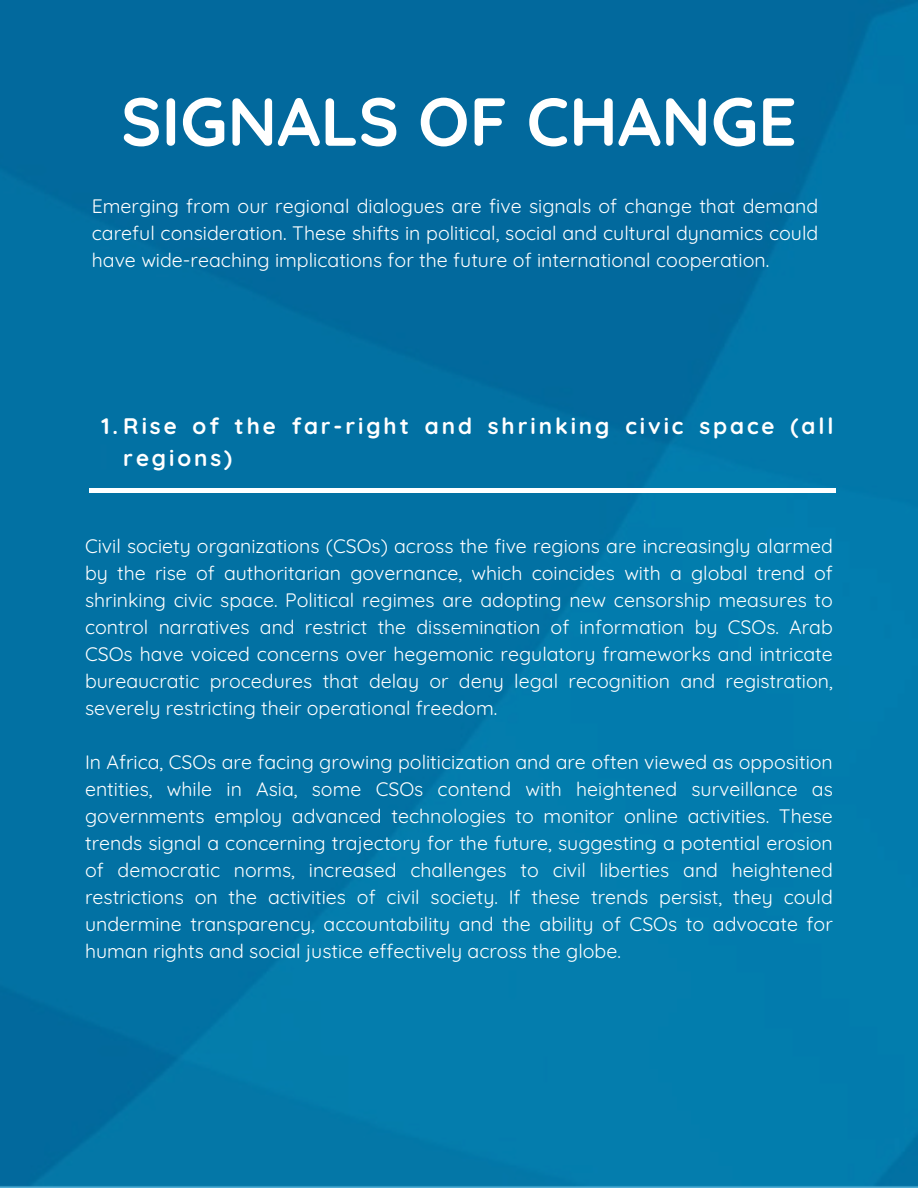
<style>
.page{position:relative;width:918px;height:1188px;background:#fff}
.page>*{position:absolute;margin:0;border:0;box-sizing:border-box;transform-origin:0 0}
.t1{font:700 67.8px "Quicksand";color:#fff}
.t2{font:700 22.5px/31.5px "Quicksand";letter-spacing:.13em;color:#fff}
.t3{font:19.5px/27px "Quicksand";color:#fff;text-align:justify}
</style>
<div class="page">
<img style="left:0;top:0;width:918px;height:1188px">
<div style="left:89px;top:488px;width:747px;height:5px;background:#fff"></div>
<p class="t1" style="left:121px;top:78px;width:677px">SIGNALS OF CHANGE</p>
<p class="t3" style="left:92px;top:192px;width:728px">Emerging from our regional dialogues are five signals of change that demand careful consideration. These shifts in political, social and cultural dynamics could have wide-reaching implications for the future of international cooperation.</p>
<h1 class="t2" style="left:123px;top:410px;width:712px;text-indent:-22px">1.Rise of the far-right and shrinking civic space (all regions)</h1>
<p class="t3" style="left:85px;top:532px;width:749px">Civil society organizations (CSOs) across the five regions are increasingly alarmed by the rise of authoritarian governance, which coincides with a global trend of shrinking civic space. Political regimes are adopting new censorship measures to control narratives and restrict the dissemination of information by CSOs. Arab CSOs have voiced concerns over hegemonic regulatory frameworks and intricate bureaucratic procedures that delay or deny legal recognition and registration, severely restricting their operational freedom.</p>
<p class="t3" style="left:85px;top:748px;width:749px">In Africa, CSOs are facing growing politicization and are often viewed as opposition entities, while in Asia, some CSOs contend with heightened surveillance as governments employ advanced technologies to monitor online activities. These trends signal a concerning trajectory for the future, suggesting a potential erosion of democratic norms, increased challenges to civil liberties and heightened restrictions on the activities of civil society. If these trends persist, they could undermine transparency, accountability and the ability of CSOs to advocate for human rights and social justice effectively across the globe.</p>
</div>
